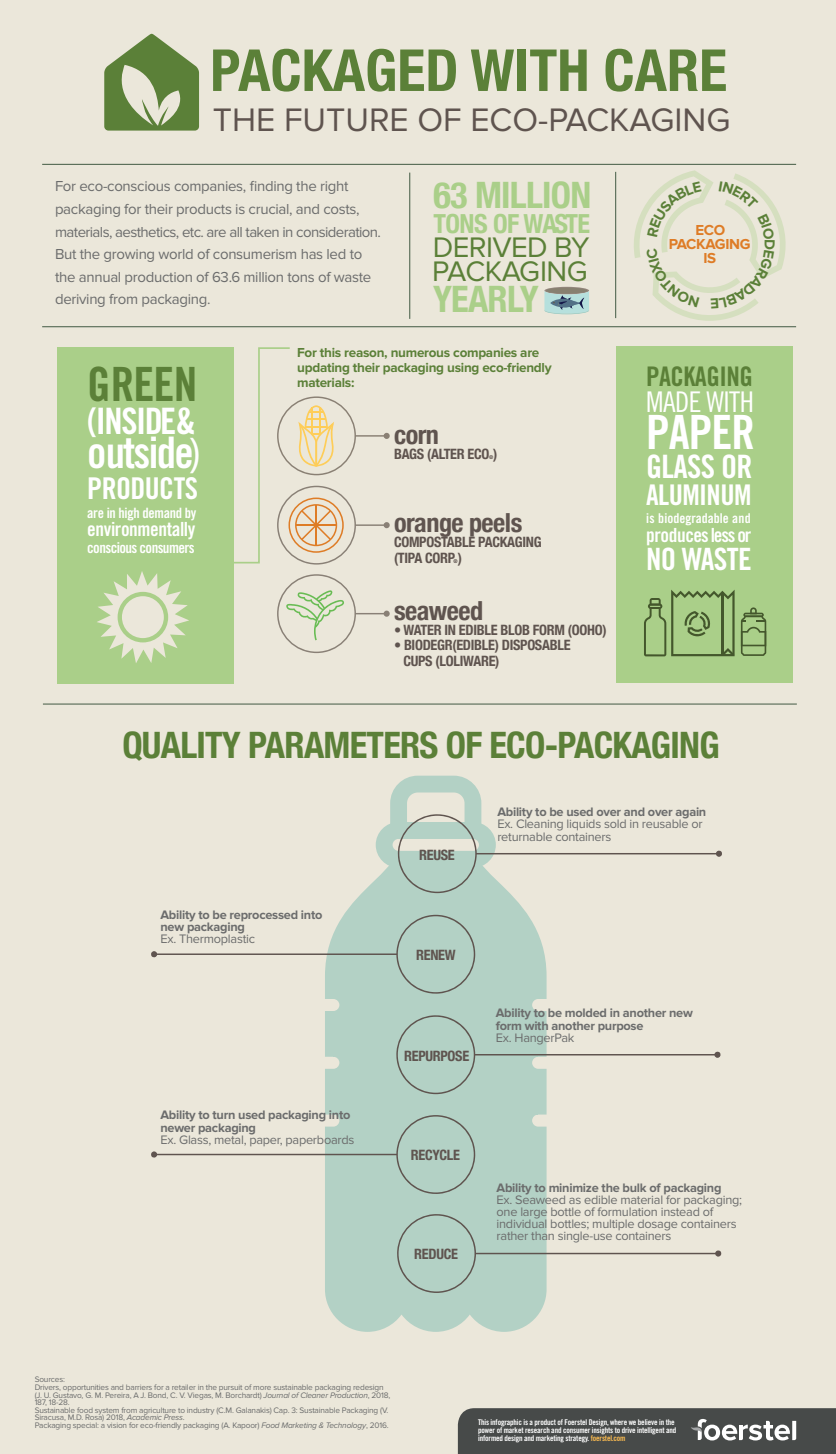
<style>
.page{position:relative;width:836px;height:1454px;background:#ebe7da}
.page>*{position:absolute;margin:0;border:0;box-sizing:border-box;transform-origin:0 0}
.t1{font:700 condensed 58.05px "Helvetica Neue";color:#5b8038}
.t2{font:47.25px "Trade Gothic Bold Cond Twenty";letter-spacing:-.02em;color:#5b8038}
.t3{font:47.25px "Trade Gothic Bold Cond Twenty";letter-spacing:-.02em;color:#fff}
.t4{font:43.5px "Trade Gothic Bold Cond Twenty";letter-spacing:-.04em;color:#fff}
.t5{font:700 condensed 36.45px "Helvetica Neue";letter-spacing:-.02em;color:#5b8038}
.t6{font:700 condensed 36.45px "Helvetica Neue";letter-spacing:-.02em;color:#aacf89}
.t7{font:36.45px "Trade Gothic Bold Cond Twenty";letter-spacing:-.04em;color:#fff}
.t8{font:33.75px "Proxima Nova";color:#5f544f}
.t9{font:32.25px "Trade Gothic Bold Cond Twenty";letter-spacing:-.02em;color:#fff}
.t10{font:30.75px "Trade Gothic Bold Cond Twenty";letter-spacing:-.02em;color:#fff}
.t11{font:30px "Trade Gothic Bold Cond Twenty";letter-spacing:-.02em;color:#fff}
.t12{font:29.33px/23.4px "Proxima Nova";letter-spacing:-.02em;color:#5b8038}
.t13{font:28.5px "Trade Gothic Cond Eighteen";letter-spacing:-.02em;color:#fff}
.t14{font:28.5px "Trade Gothic Bold Cond Twenty";letter-spacing:-.02em;color:#fff}
.t15{font:27px "Trade Gothic Bold Cond Twenty";letter-spacing:-.02em;color:#5b8038}
.t16{font:700 condensed 26.25px "Helvetica Neue";letter-spacing:-.02em;color:#5f544f}
.t17{font:700 condensed 26.25px "Helvetica Neue";letter-spacing:-.02em;color:#aacf89}
.t18{font:19.5px "Trade Gothic Bold Cond Twenty";letter-spacing:-.02em;color:#fff}
.t19{font:15px/22.6px "Proxima Nova";letter-spacing:-.02em;color:#6b6c6c}
.t20{font:15px "Trade Gothic Bold Cond Twenty";letter-spacing:-.04em;color:#fff}
.t21{font:700 15px/13.6px "Proxima Nova";letter-spacing:-.02em;color:#de7c26;text-align:center}
.t22{font:700 condensed 14.25px/15.2px "Helvetica Neue";letter-spacing:-.02em;color:#5f544f}
.t23{font:14.25px "Trade Gothic Bold Cond Twenty";letter-spacing:-.02em;color:#fff}
.t24{font:700 13.5px/15.1px "Proxima Nova";letter-spacing:-.02em;color:#5b8038}
.t25{font:13.5px "Trade Gothic Bold Cond Twenty";color:#fff}
.t26{font:12.75px/12.1px "Proxima Nova";letter-spacing:-.02em;color:#6b6c6c}
.t27{font:700 12.75px/12.1px "Proxima Nova";letter-spacing:-.02em;color:#6b6c6c}
.t28{font:8.25px/7.5px "Proxima Nova";letter-spacing:-.02em;color:#6b6c6c}
.t29{font:7.95px/7.9px "Trade Gothic Bold Cond Twenty";letter-spacing:-.02em;color:#fff}
.t30{font:700 condensed 5.25px "Helvetica Neue";color:#5f544f}
.s1{font-family:"Myriad Pro"}
.s2{font-style:italic}
.s3{color:#fdbd51}
</style>
<div class="page">
<svg style="left:104px;top:34px;width:95px;height:97px"></svg>
<hr style="left:42px;top:164px;width:754px;height:1px;background:#425a43">
<hr style="left:409px;top:173px;width:1px;height:146px;background:#425a43">
<svg style="left:544px;top:287px;width:45px;height:7px"></svg>
<div style="left:546px;top:288px;width:41px;height:6px;background:#878070;border-radius:50%"></div>
<svg style="left:544px;top:291px;width:45px;height:23px"></svg>
<hr style="left:615px;top:172px;width:1px;height:146px;background:#425a43">
<div style="left:58px;top:347px;width:176px;height:336px;background:#aacf89"></div>
<svg style="left:97px;top:571px;width:92px;height:92px"></svg>
<svg style="left:277px;top:574px;width:113px;height:79px"></svg>
<svg style="left:234px;top:347px;width:156px;height:218px"></svg>
<hr style="left:42px;top:326px;width:754px;height:1px;background:#425a43">
<svg style="left:325px;top:879px;width:221px;height:453px;background:#b8d3c7"></svg>
<div style="left:333px;top:1011px;width:205px;height:17px;background:#b3d1c5"></div>
<div style="left:333px;top:1040px;width:205px;height:17px;background:#b3d1c5"></div>
<div style="left:333px;top:1069px;width:205px;height:16px;background:#b3d1c5"></div>
<div style="left:333px;top:1098px;width:205px;height:16px;background:#b3d1c5"></div>
<div style="left:333px;top:1126px;width:205px;height:17px;background:#b3d1c5"></div>
<div style="left:333px;top:982px;width:205px;height:17px;background:#b3d1c5"></div>
<div style="left:616px;top:346px;width:176px;height:337px;background:#aacf89"></div>
<svg style="left:644px;top:590px;width:90px;height:66px"></svg>
<svg style="left:741px;top:607px;width:25px;height:49px"></svg>
<hr style="left:43px;top:703px;width:754px;height:1px;background:#425a43">
<svg style="left:376px;top:776px;width:346px;height:117px"></svg>
<svg style="left:151px;top:915px;width:326px;height:80px"></svg>
<svg style="left:395px;top:1013px;width:326px;height:81px"></svg>
<svg style="left:151px;top:1115px;width:326px;height:80px"></svg>
<svg style="left:395px;top:1212px;width:327px;height:81px"></svg>
<svg style="left:458px;top:1408px;width:378px;height:46px;background:#515453"></svg>
<svg style="left:634px;top:170px;width:151px;height:151px"></svg>
<h1 class="t1" style="left:210px;top:22px;width:518px">PACKAGED WITH CARE</h1>
<h3 class="t8" style="left:213px;top:101px;width:519px">THE FUTURE OF ECO-PACKAGING</h3>
<p class="t19" style="left:55px;top:175px;width:327px">For eco-conscious companies, finding the right packaging for their products is crucial, and costs, materials, aesthetics, etc. are all taken in consideration.<br>But the growing world of consumerism has led to the annual production of 63.6 million tons of waste deriving from packaging.</p>
<h3 class="t6" style="left:433px;top:165px;width:159px">63 MILLION</h3>
<h3 class="t17" style="left:433px;top:201px;width:158px">TONS OF WASTE</h3>
<h3 class="t12" style="left:432px;top:236px;width:159px">DERIVED BY<br>PACKAGING</h3>
<h3 class="t6" style="left:433px;top:269px;width:107px">YEARLY</h3>
<h3 class="t24" style="left:297px;top:345px;width:256px">For this reason, numerous companies are updating their packaging using eco-friendly materials:</h3>
<h2 class="t2" style="left:87px;top:356px;width:111px">GREEN</h2>
<h3 class="t7" style="left:87px;top:399px;width:110px">(INSIDE&amp;</h3>
<h3 class="t4" style="left:87px;top:426px;width:116px">outside<span class="s1">)</span></h3>
<h3 class="t11" style="left:87px;top:470px;width:112px">PRODUCTS</h3>
<h3 class="t23" style="left:87px;top:504px;width:110px">are in high demand by</h3>
<h3 class="t18" style="left:87px;top:517px;width:110px">environmentally</h3>
<h3 class="t20" style="left:87px;top:538px;width:109px">conscious consumers</h3>
<h3 class="t16" style="left:394px;top:413px;width:47px">corn</h3>
<h3 class="t22" style="left:394px;top:445px;width:105px">BAGS (ALTER ECO )</h3>
<p class="t30" style="left:489px;top:453px;width:6px">®</p>
<h3 class="t16" style="left:394px;top:501px;width:130px">orange peels</h3>
<h3 class="t22" style="left:394px;top:534px;width:149px">COMPOSTABLE PACKAGING (TIPA CORP )</h3>
<p class="t30" style="left:453px;top:556px;width:6px">®</p>
<h3 class="t16" style="left:394px;top:589px;width:91px">seaweed</h3>
<h3 class="t22" style="left:394px;top:621px;width:214px">• WATER IN EDIBLE BLOB FORM (OOHO)</h3>
<h3 class="t22" style="left:403px;top:637px;width:169px;text-indent:-9px">• BIODEGR(EDIBLE) DISPOSABLE<br>CUPS (LOLIWARE)</h3>
<h3 class="t21" style="left:669px;top:224px;width:83px">ECO<br>PACKAGING<br>IS</h3>
<h3 class="t15" style="left:646px;top:360px;width:108px">PACKAGING</h3>
<h3 class="t13" style="left:646px;top:384px;width:109px">MADE WITH</h3>
<h2 class="t3" style="left:646px;top:404px;width:111px">PAPER</h2>
<h3 class="t9" style="left:646px;top:447px;width:108px">GLASS OR</h3>
<h3 class="t14" style="left:646px;top:478px;width:107px">ALUMINUM</h3>
<h3 class="t25" style="left:646px;top:510px;width:106px">is biodegradable and</h3>
<h3 class="t18" style="left:646px;top:523px;width:107px">produces less or</h3>
<h3 class="t10" style="left:646px;top:541px;width:107px">NO WASTE</h3>
<h3 class="t5" style="left:122px;top:714px;width:599px">QUALITY PARAMETERS OF ECO-PACKAGING</h3>
<h3 class="t27" style="left:160px;top:909px;width:163px">Ability to be reprocessed into new packaging</h3>
<h3 class="t26" style="left:160px;top:933px;width:96px">Ex. Thermoplastic</h3>
<h3 class="t27" style="left:160px;top:1109px;width:191px">Ability to turn used packaging into newer packaging</h3>
<h3 class="t26" style="left:160px;top:1133px;width:195px">Ex. Glass, metal, paper, paperboards</h3>
<h3 class="t22" style="left:419px;top:846px;width:37px">REUSE</h3>
<h3 class="t27" style="left:497px;top:806px;width:210px">Ability to be used over and over again</h3>
<h3 class="t26" style="left:497px;top:818px;width:207px">Ex. Cleaning liquids sold in reusable or returnable containers</h3>
<h3 class="t22" style="left:416px;top:946px;width:41px">RENEW</h3>
<h3 class="t22" style="left:404px;top:1047px;width:67px">REPURPOSE</h3>
<h3 class="t27" style="left:496px;top:1007px;width:199px">Ability to be molded in another new form with another purpose</h3>
<h3 class="t26" style="left:496px;top:1031px;width:80px">Ex. HangerPak</h3>
<h3 class="t22" style="left:411px;top:1146px;width:51px">RECYCLE</h3>
<h3 class="t22" style="left:414px;top:1245px;width:45px">REDUCE</h3>
<h3 class="t27" style="left:496px;top:1182px;width:226px">Ability to minimize the bulk of packaging</h3>
<h3 class="t26" style="left:496px;top:1194px;width:247px">Ex. Seaweed as edible material for packaging; one large bottle of formulation instead of individual bottles; multiple dosage containers rather than single-use containers</h3>
<p class="t28" style="left:35px;top:1376px;width:357px">Sources:<br>Drivers, opportunities and barriers for a retailer in the pursuit of more sustainable packaging redesign (J. U. Gustavo, G. M. Pereira, A J. Bond, C. V. Viegas, M. Borchardt) <span class="s2">Journal of Cleaner Production</span>, 2018, 187, 18-28.<br>Sustainable food system from agriculture to industry (C.M. Galanakis) Cap. 3: Sustainable Packaging (V.<br>Siracusa, M.D. Rosa) 2018, <span class="s2">Academic Press</span>.<br>Packaging special: a vision for eco-friendly packaging (A. Kapoor) <span class="s2">Food Marketing &amp; Technology</span>, 2016.</p>
<p class="t29" style="left:478px;top:1418px;width:199px">This infographic is a product of Foerstel Design, where we believe in the power of market research and consumer insights to drive intelligent and informed design and marketing strategy. <span class="s3">foerstel.com</span></p>
</div>
